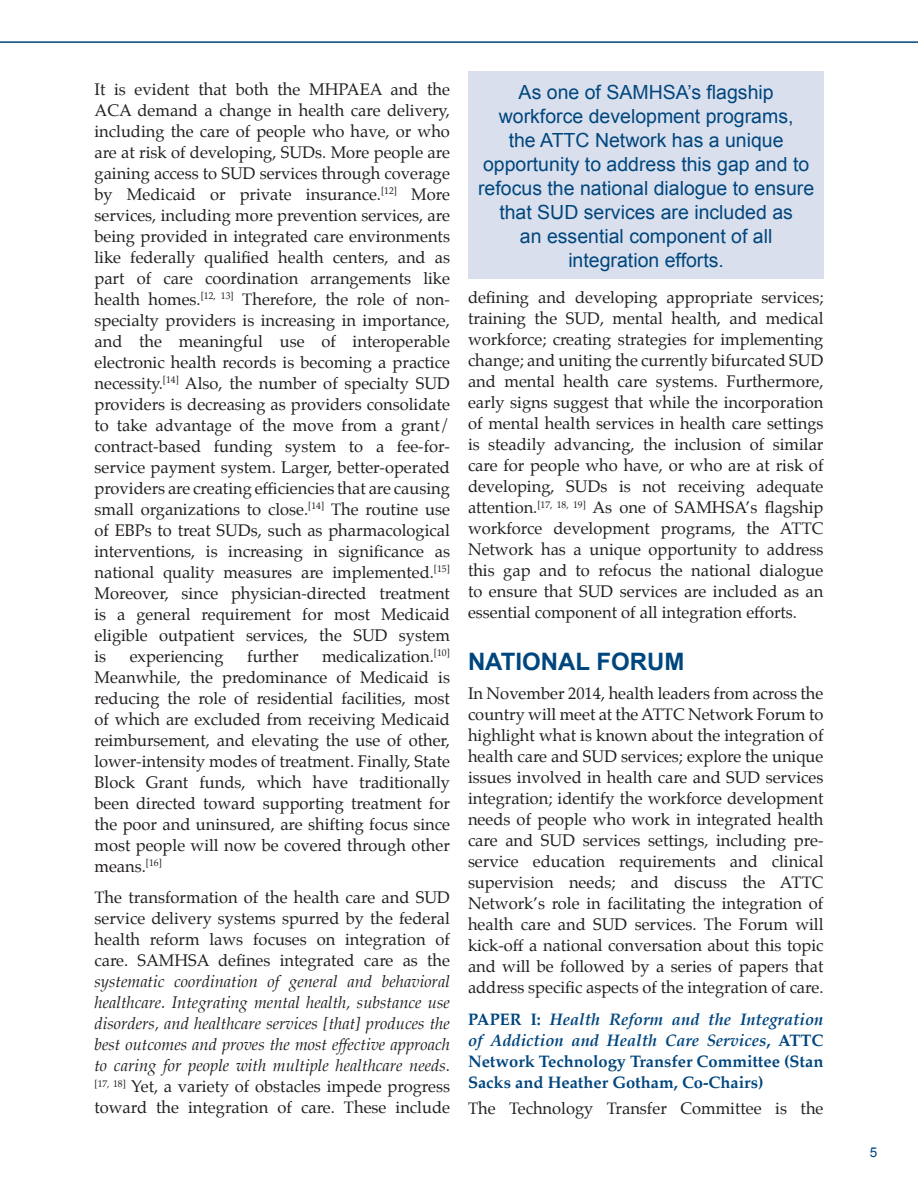
<style>
.page{position:relative;width:918px;height:1188px;background:#fff}
.page>*{position:absolute;margin:0;border:0;box-sizing:border-box;transform-origin:0 0}
.Subhead-Blue{font:700 24px "Arial";color:#00467e}
.Subhead-Blue-2{font:19.5px/24px "Arial";color:#00467e;text-align:center}
.Body_Copy{font:16.5px/21px "Palatino";color:#231f20;text-align:justify}
.Body_Copy-2{font:700 16.5px/21px "Palatino";color:#00467e;text-align:justify}
.t1{font:13.5px "Arial";color:#00467e}
.s1{font-style:italic}
</style>
<div class="page">
<div style="left:468px;top:71px;width:356px;height:208px;background:#d9dfec"></div>
<hr style="left:0;top:41px;width:918px;height:2px;background:#00467e">
<p class="Body_Copy" style="left:94px;top:78px;width:357px">It is evident that both the MHPAEA and the ACA demand a change in health care delivery, including the care of people who have, or who are at risk of developing, SUDs. More people are gaining access to SUD services through coverage by Medicaid or private insurance.<sup>[12]</sup> More services, including more prevention services, are being provided in integrated care environments like federally qualified health centers, and as part of care coordination arrangements like health homes.<sup>[12,</sup> <sup>13]</sup> Therefore, the role of non&shy;specialty providers is increasing in importance, and the meaningful use of interoperable electronic health records is becoming a practice necessity.<sup>[14]</sup> Also, the number of specialty SUD providers is decreasing as providers consolidate to take advantage of the move from a grant/ contract-based funding system to a fee-for&shy;service payment system. Larger, better-operated providers are creating efficiencies that are causing small organizations to close.<sup>[14]</sup> The routine use of EBPs to treat SUDs, such as pharmacological interventions, is increasing in significance as national quality measures are implemented.<sup>[15] </sup>Moreover, since physician-directed treatment is a general requirement for most Medicaid eligible outpatient services, the SUD system is</p>
<p class="Body_Copy" style="left:130px;top:645px;width:95px">experiencing</p>
<p class="Body_Copy" style="left:247px;top:645px;width:53px">further</p>
<p class="Body_Copy" style="left:94px;top:645px;width:357px;text-indent:228px">medicalization.<sup>[10] </sup>Meanwhile, the predominance of Medicaid is reducing the role of residential facilities, most of which are excluded from receiving Medicaid reimbursement, and elevating the use of other, lower-intensity modes of treatment. Finally, State Block Grant funds, which have traditionally been directed toward supporting treatment for the poor and uninsured, are shifting focus since most people will now be covered through other means.<sup>[16]</sup></p>
<p class="Body_Copy" style="left:94px;top:887px;width:357px">The transformation of the health care and SUD service delivery systems spurred by the federal health reform laws focuses on integration of care. SAMHSA defines integrated care as the <span class="s1">systematic coordination of general and behavioral healthcare. Integrating mental health, substance use disorders, and healthcare services [that] produces the best outcomes and proves the most effective approach to caring for people with multiple healthcare needs</span>. <sup>[17,</sup> <sup>18]</sup> Yet, a variety of obstacles impede progress toward the integration of care. These include</p>
<p class="Subhead-Blue-2" style="left:478px;top:80px;width:338px">As one of SAMHSA’s flagship workforce development programs,<br>the ATTC Network has a unique opportunity to address this gap and to refocus the national dialogue to ensure that SUD services are included as<br>an essential component of all integration efforts.</p>
<p class="Body_Copy" style="left:468px;top:287px;width:357px">defining and developing appropriate services; training the SUD, mental health, and medical workforce; creating strategies for implementing change; and uniting the currently bifurcated SUD and mental health care systems. Furthermore, early signs suggest that while the incorporation of mental health services in health care settings is steadily advancing, the inclusion of similar care for people who have, or who are at risk of developing, SUDs is not receiving adequate attention.<sup>[17,</sup> <sup>18,</sup> <sup>19]</sup> As one of SAMHSA’s flagship workforce development programs, the ATTC Network has a unique opportunity to address this gap and to refocus the national dialogue to ensure that SUD services are included as an essential component of all integration efforts.</p>
<p class="Subhead-Blue" style="left:468px;top:645px;width:218px">NATIONAL FORUM</p>
<p class="Body_Copy" style="left:468px;top:683px;width:357px">In November 2014, health leaders from across the country will meet at the ATTC Network Forum to highlight what is known about the integration of health care and SUD services; explore the unique issues involved in health care and SUD services integration; identify the workforce development needs of people who work in integrated health care and SUD services settings, including pre&shy;service education requirements and clinical supervision needs; and discuss the ATTC Network’s role in facilitating the integration of health care and SUD services. The Forum will kick-off a national conversation about this topic and will be followed by a series of papers that address specific aspects of the integration of care.</p>
<p class="Body_Copy-2" style="left:468px;top:1008px;width:357px">PAPER I: <span class="s1">Health Reform and the Integration of Addiction and Health Care Services</span>, ATTC Network Technology Transfer Committee (Stan Sacks and Heather Gotham, Co-Chairs)</p>
<p class="Body_Copy" style="left:468px;top:1098px;width:357px">The Technology Transfer Committee is the</p>
<p class="t1" style="left:870px;top:1144px;width:9px">5</p>
</div>
